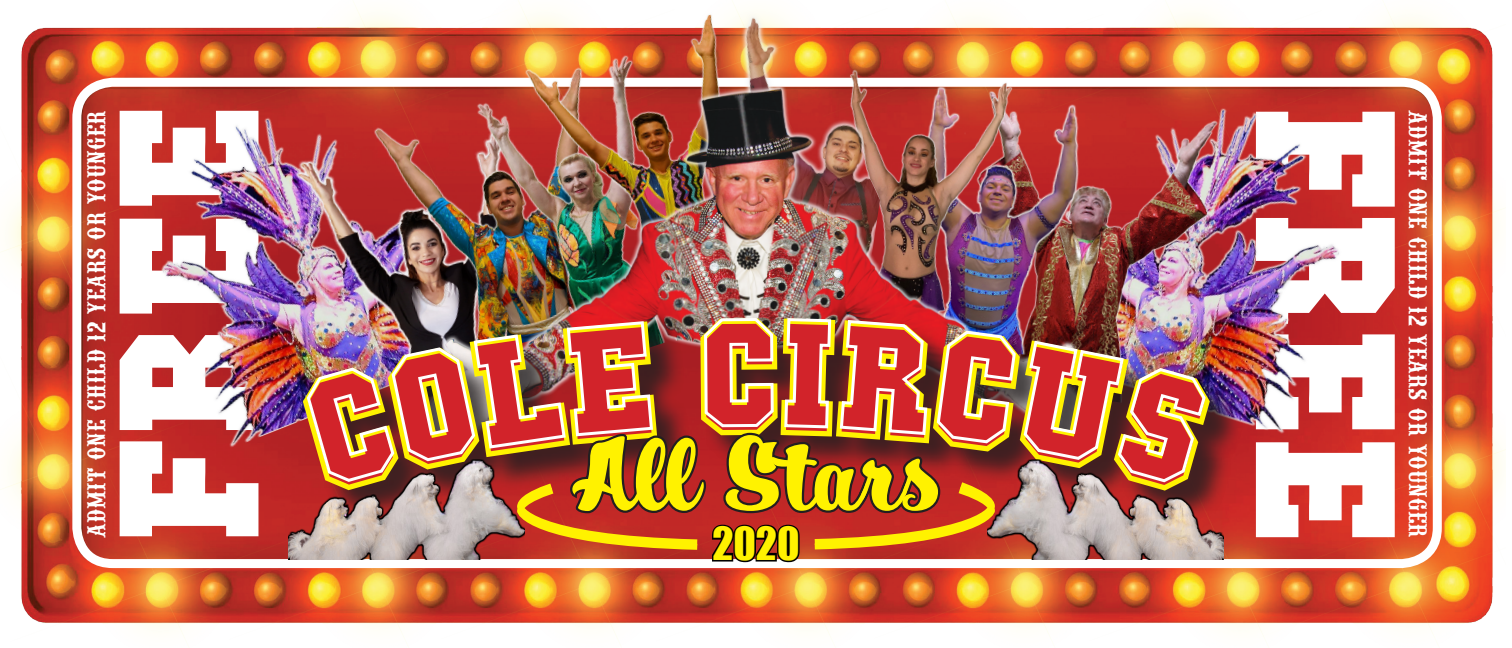
<style>
.page{position:relative;width:1512px;height:648px;background:#fff}
.page>*{position:absolute;margin:0;border:0;box-sizing:border-box;transform-origin:0 0}
.t1{font:231px "Mutant Academy BB";color:#fff}
.t2{font:176.1px "Mutant Academy BB";color:#d2232a}
.t3{font:93px "Hucklebuck JF";color:#fff200}
.t4{font:42px "Impact";color:#fff200}
.t5{font:27px "URW Wood Typ D";color:#fff;scale:1.07 1}
</style>
<div class="page">
<img style="left:0;top:8px;width:1506px;height:630px">
<div style="left:72px;top:78px;width:1370px;height:490px;border:9px solid #fff;border-radius:36px"></div>
<img style="left:86px;top:52px;width:320px;height:408px">
<img style="left:1243px;top:50px;width:163px;height:395px">
<img style="left:247px;top:88px;width:105px;height:335px">
<img style="left:1111px;top:29px;width:132px;height:292px">
<img style="left:352px;top:54px;width:54px;height:259px">
<img style="left:406px;top:8px;width:85px;height:305px">
<img style="left:491px;top:5px;width:150px;height:75px">
<img style="left:889px;top:23px;width:222px;height:290px">
<img style="left:880px;top:27px;width:152px;height:53px">
<img style="left:641px;top:5px;width:239px;height:75px">
<img style="left:419px;top:80px;width:674px;height:233px">
<div style="left:307px;top:321px;width:937px;height:203px;background:#231f20;opacity:.81"></div>
<img style="left:1215px;top:460px;width:8px;height:99px">
<img style="left:289px;top:459px;width:8px;height:100px">
<img style="left:297px;top:313px;width:918px;height:251px">
<p class="t5" style="left:77px;top:538px;width:401px;rotate:-90deg">admit one child 12 years or younger</p>
<p class="t1" style="left:68px;top:543px;width:440px;rotate:-90deg">FREE</p>
<p class="t1" style="left:1447px;top:105px;width:440px;rotate:90deg">FREE</p>
<p class="t5" style="left:1438px;top:110px;width:401px;rotate:90deg">admit one child 12 years or younger</p>
<p class="t2" style="left:701px;top:285px;width:80px">C</p>
<p class="t3" style="left:571px;top:415px;width:371px">All Stars</p>
<p class="t4" style="left:712px;top:511px;width:89px">2020</p>
</div>
